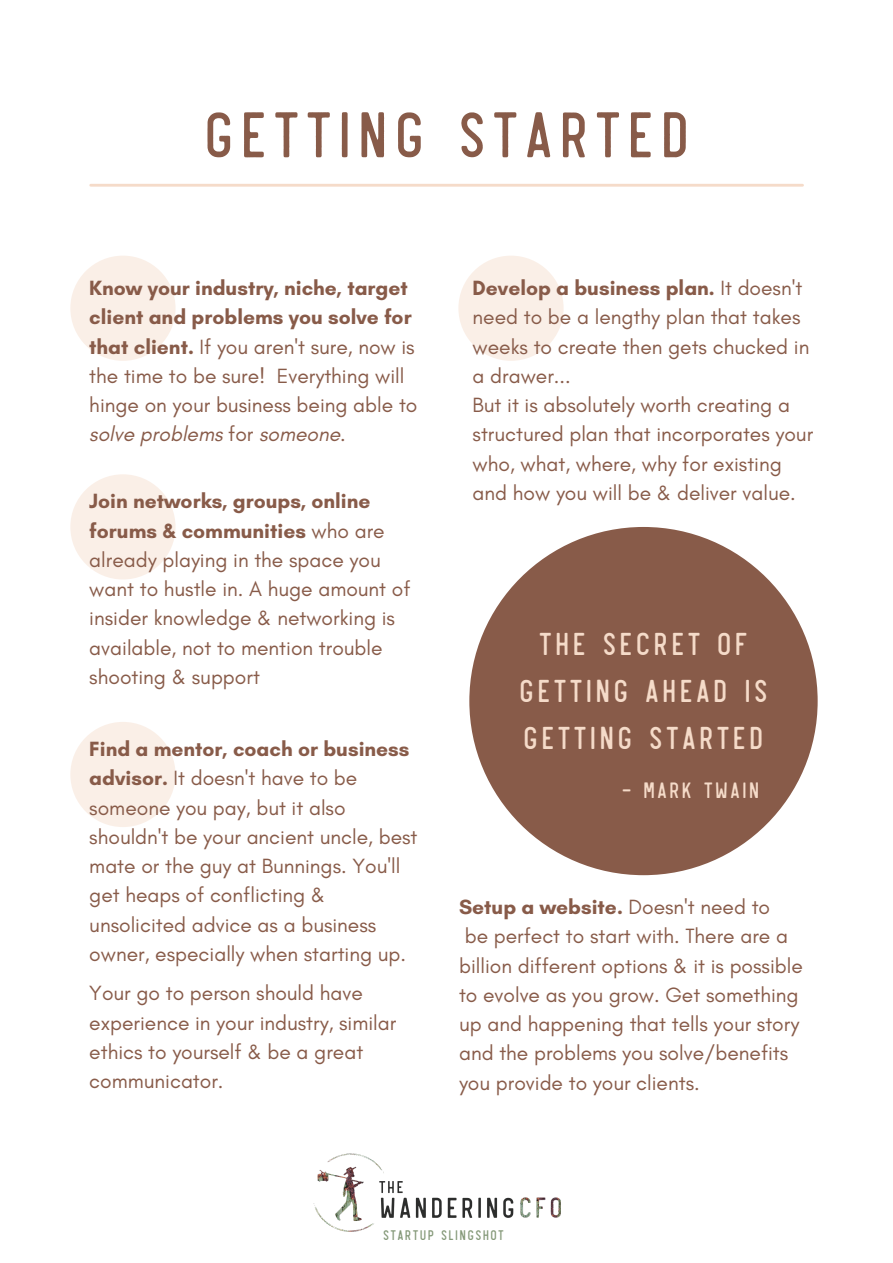
<style>
.page{position:relative;width:893px;height:1263px;background:#fff}
.page>*{position:absolute;margin:0;border:0;box-sizing:border-box;transform-origin:0 0}
.t1{font:68.18px "Revelstoke";color:#885b49}
.t2{font:33.75px/47px "Revelstoke";color:#f5dbc9;text-align:center}
.t3{font:23.62px "Revelstoke";color:#f5dbc9}
.t4{font:21px/29.2px "Glacial Indifference";color:#885b49}
.t5{font:14.85px "Revelstoke";color:#859979}
.s1{font-weight:700}
.s2{font-style:italic}
</style>
<div class="page">
<img style="left:313px;top:1153px;width:248px;height:79px">
<div style="left:469px;top:527px;width:348px;height:348px;background:#885b49;border-radius:50%"></div>
<hr style="left:91px;top:184px;width:711px;height:3px;background:#f5dbc9">
<div style="left:70px;top:256px;width:105px;height:105px;background:#faefe7;border-radius:50%"></div>
<div style="left:70px;top:474px;width:105px;height:105px;background:#faefe7;border-radius:50%"></div>
<div style="left:70px;top:722px;width:105px;height:105px;background:#faefe7;border-radius:50%"></div>
<div style="left:458px;top:256px;width:105px;height:105px;background:#faefe7;border-radius:50%"></div>
<h1 class="t1" style="left:200px;top:89px;width:494px">GETTING STARTED</h1>
<p class="t4" style="left:89px;top:273px;width:330px"><span class="s1">Know your industry, niche, target client and problems you solve for that client.</span> If you aren't sure, now is the time to be sure! Everything will hinge on your business being able to <span class="s2">solve problems</span> for <span class="s2">someone.</span></p>
<p class="t4" style="left:89px;top:486px;width:323px"><span class="s1">Join networks, groups, online forums &amp; communities</span> who are already playing in the space you want to hustle in. A huge amount of insider knowledge &amp; networking is available, not to mention trouble shooting &amp; support</p>
<p class="t4" style="left:89px;top:734px;width:330px"><span class="s1">Find a mentor, coach or business advisor.</span> It doesn't have to be someone you pay, but it also shouldn't be your ancient uncle, best mate or the guy at Bunnings. You'll get heaps of conflicting &amp; unsolicited advice as a business owner, especially when starting up.</p>
<p class="t4" style="left:89px;top:978px;width:308px">Your go to person should have experience in your industry, similar ethics to yourself &amp; be a great communicator.</p>
<p class="t4" style="left:472px;top:273px;width:342px"><span class="s1">Develop a business plan.</span> It doesn't need to be a lengthy plan that takes weeks to create then gets chucked in a drawer...<br>But it is absolutely worth creating a structured plan that incorporates your who, what, where, why for existing and how you will be &amp; deliver value.</p>
<h2 class="t2" style="left:517px;top:618px;width:253px">THE SECRET OF<br>GETTING AHEAD IS<br>GETTING STARTED</h2>
<p class="t3" style="left:621px;top:774px;width:141px">- MARK TWAIN</p>
<p class="t4" style="left:459px;top:892px;width:345px"><span class="s1">Setup a website.</span> Doesn't need to<br>be perfect to start with. There are a billion different options &amp; it is possible to evolve as you grow. Get something up and happening that tells your story and the problems you solve/benefits you provide to your clients.</p>
<p class="t5" style="left:382px;top:1225px;width:124px">STARTUP SLINGSHOT</p>
</div>
